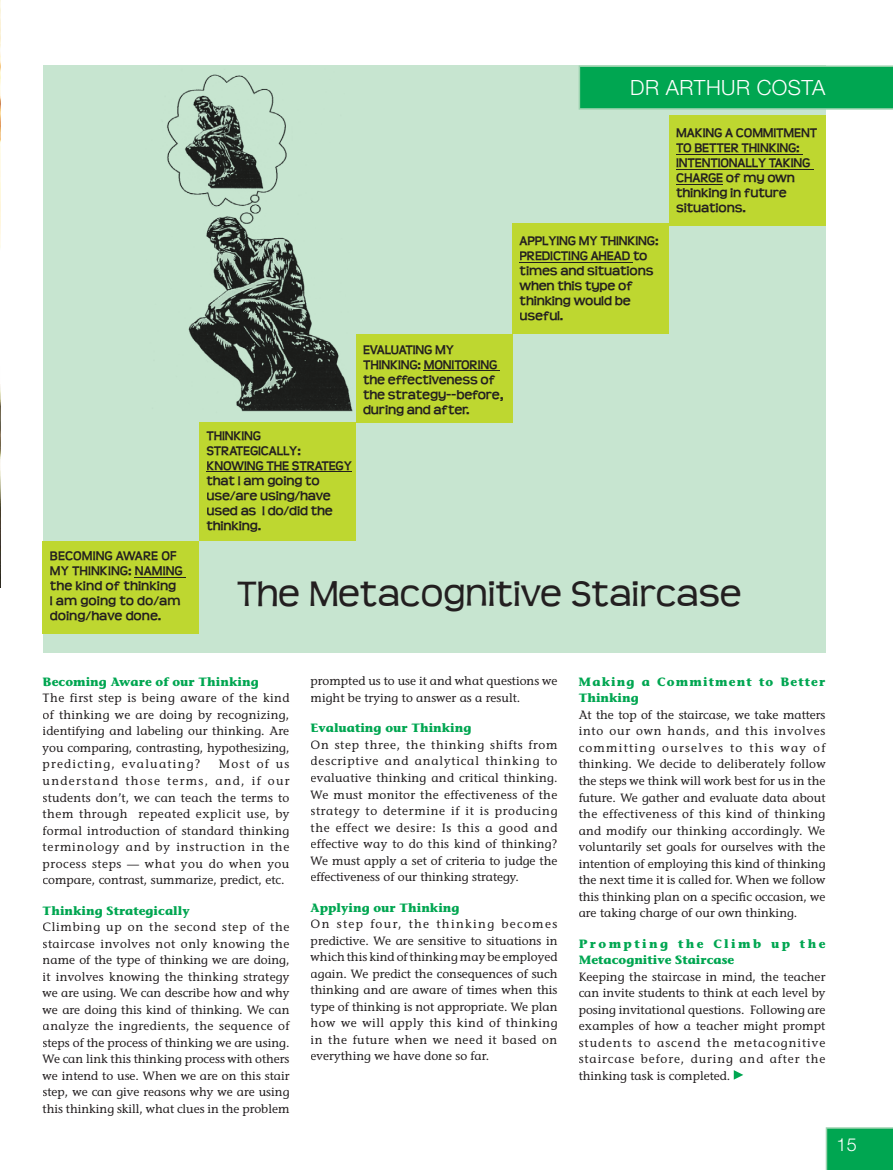
<style>
.page{position:relative;width:893px;height:1170px;background:#fff}
.page>*{position:absolute;margin:0;border:0;box-sizing:border-box;transform-origin:0 0}
.t1{font:39px "Teen";color:#231f20}
.t2{font:300 21px "Helvetica Neue";letter-spacing:.02em;color:#fff}
.t3{font:300 18px "Helvetica Neue";color:#fff}
.t4{font:700 13.5px/15px "Teen";letter-spacing:-.015em;color:#231f20}
.t5{font:12px/16.5px "Stone Informal";color:#231f20;text-align:justify}
.t6{font:700 12px "Stone Informal";color:#00a651}
.t7{font:700 12px/16.5px "Stone Informal";letter-spacing:.2em;color:#00a651}
.t8{font:700 12px/16.5px "Stone Informal";letter-spacing:.09em;color:#00a651}
</style>
<div class="page">
<div style="left:43px;top:65px;width:782px;height:588px;background:#c7e5d0"></div>
<div style="left:43px;top:541px;width:156px;height:92px;background:#bed730"></div>
<div style="left:199px;top:423px;width:157px;height:118px;background:#bed730"></div>
<div style="left:356px;top:334px;width:156px;height:88px;background:#bed730"></div>
<div style="left:512px;top:223px;width:157px;height:111px;background:#bed730"></div>
<div style="left:669px;top:116px;width:156px;height:110px;background:#bed730"></div>
<hr style="left:135px;top:577px;width:51px;height:1px;background:#231f20">
<hr style="left:206px;top:471px;width:146px;height:1px;background:#231f20">
<hr style="left:424px;top:370px;width:76px;height:1px;background:#231f20">
<hr style="left:520px;top:262px;width:113px;height:1px;background:#231f20">
<hr style="left:676px;top:154px;width:126px;height:1px;background:#231f20">
<hr style="left:676px;top:169px;width:137px;height:1px;background:#231f20">
<hr style="left:676px;top:184px;width:47px;height:1px;background:#231f20">
<img style="left:167px;top:74px;width:186px;height:338px">
<img style="left:0;top:0;width:1px;height:588px">
<svg style="left:734px;top:1070px;width:9px;height:9px"></svg>
<svg style="left:579px;top:65px;width:314px;height:45px;background:#0eaa59"></svg>
<svg style="left:826px;top:1127px;width:67px;height:42px;background:#09a857"></svg>
<p class="t4" style="left:50px;top:548px;width:134px">BECOMING AWARE OF<br>MY THINKING: NAMING the kind of thinking<br>I am going to do/am doing/have done.</p>
<h2 class="t2" style="left:630px;top:75px;width:197px">DR ARTHUR COSTA</h2>
<p class="t4" style="left:206px;top:428px;width:147px">THINKING<br>STRATEGICALLY:<br>KNOWING THE STRATEGY that I am going to use/are using/have used as I do/did the thinking.</p>
<p class="t4" style="left:363px;top:342px;width:142px">EVALUATING MY<br>THINKING: MONITORING the effectiveness of the strategy--before, during and after.</p>
<p class="t4" style="left:520px;top:234px;width:141px">APPLYING MY THINKING:<br>PREDICTING AHEAD to times and situations when this type of thinking would be useful.</p>
<p class="t4" style="left:676px;top:126px;width:143px">MAKING A COMMITMENT<br>TO BETTER THINKING:<br>INTENTIONALLY TAKING<br>CHARGE of my own thinking in future situations.</p>
<h1 class="t1" style="left:237px;top:573px;width:507px">The Metacognitive Staircase</h1>
<p class="t6" style="left:43px;top:674px;width:218px">Becoming aware of our thinking</p>
<p class="t5" style="left:43px;top:690px;width:248px">The first step is being aware of the kind of thinking we are doing by recognizing, identifying and labeling our thinking. Are you comparing, contrasting, hypothesizing, predicting, evaluating?</p>
<p class="t5" style="left:43px;top:756px;width:248px;text-indent:176px">Most of us understand those terms, and, if our students don’t, we can teach the terms to them through repeated explicit use, by formal introduction of standard thinking terminology and by instruction in the process steps — what you do when you compare, contrast, summarize, predict, etc.</p>
<p class="t6" style="left:43px;top:902px;width:148px">thinking strategically</p>
<p class="t5" style="left:43px;top:918px;width:248px">Climbing up on the second step of the staircase involves not only knowing the name of the type of thinking we are doing, it involves knowing the thinking strategy we are using. We can describe how and why we are doing this kind of thinking. We can analyze the ingredients, the sequence of steps of the process of thinking we are using.<br>We can link this thinking process with others we intend to use. When we are on this stair step, we can give reasons why we are using this thinking skill, what clues in the problem</p>
<p class="t5" style="left:311px;top:673px;width:248px">prompted us to use it and what questions we might be trying to answer as a result.</p>
<p class="t6" style="left:311px;top:720px;width:162px">evaluating our thinking</p>
<p class="t5" style="left:311px;top:736px;width:248px">On step three, the thinking shifts from descriptive and analytical thinking to evaluative thinking and critical thinking.<br>We must monitor the effectiveness of the strategy to determine if it is producing the effect we desire: Is this a good and effective way to do this kind of thinking?<br>We must apply a set of criteria to judge the effectiveness of our thinking strategy.</p>
<p class="t6" style="left:311px;top:899px;width:150px">applying our thinking</p>
<p class="t5" style="left:311px;top:915px;width:248px">On step four, the thinking becomes predictive. We are sensitive to situations in which this kind of thinking may be employed again. We predict the consequences of such thinking and are aware of times when this type of thinking is not appropriate. We plan how we will apply this kind of thinking in the future when we need it based on everything we have done so far.</p>
<p class="t8" style="left:579px;top:673px;width:248px">Making a commitment to Better thinking</p>
<p class="t5" style="left:579px;top:706px;width:248px">At the top of the staircase, we take matters into our own hands, and this involves committing ourselves to this way of thinking. We decide to deliberately follow the steps we think will work best for us in the future. We gather and evaluate data about the effectiveness of this kind of thinking and modify our thinking accordingly. We voluntarily set goals for ourselves with the intention of employing this kind of thinking the next time it is called for. When we follow this thinking plan on a specific occasion, we are taking charge of our own thinking.</p>
<p class="t7" style="left:579px;top:935px;width:248px">Prompting the climb up the<br>Metacognitive staircase</p>
<p class="t5" style="left:579px;top:968px;width:248px">Keeping the staircase in mind, the teacher can invite students to think at each level by posing invitational questions. Following are examples of how a teacher might prompt students to ascend the metacognitive staircase before, during and after the thinking task is completed.</p>
<h3 class="t3" style="left:837px;top:1133px;width:22px">15</h3>
</div>
